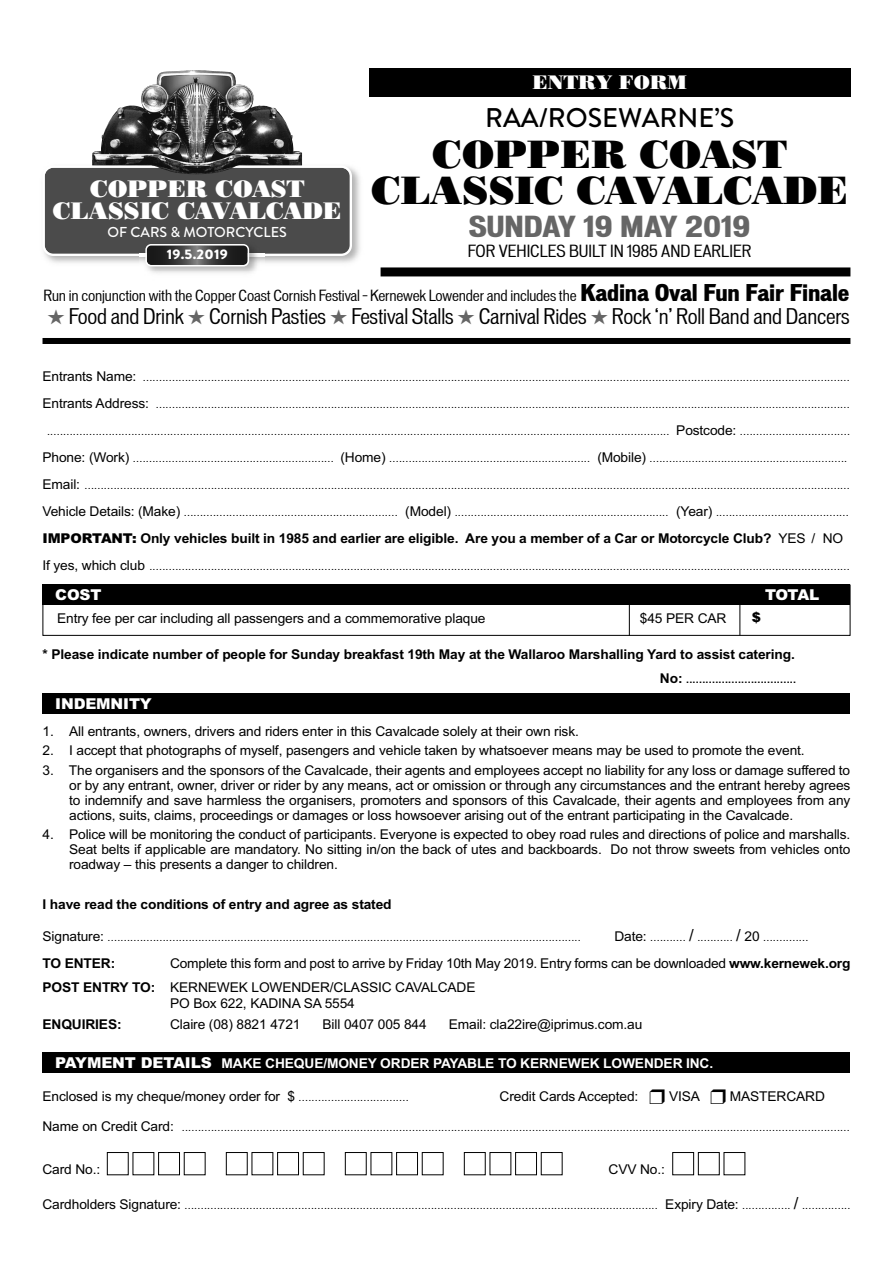
<style>
.page{position:relative;width:893px;height:1263px;background:#fff}
.page>*{position:absolute;margin:0;border:0;box-sizing:border-box;transform-origin:0 0}
.t1{font:39.45px/36.2px "Poster Bodoni BT";letter-spacing:-.015em;color:#000;text-align:center}
.t2{font:700 expanded 27.6px "Vonnes";color:#666;scale:1.1 1}
.t3{font:500 27px "Brandon Grotesque";color:#000}
.t4{font:23.85px/21.9px "Poster Bodoni BT";letter-spacing:-.015em;color:#fff;text-align:center}
.t5{font:condensed 20.55px "Vonnes";letter-spacing:-.01em;color:#000;scale:1.07 1}
.t6{font:19.5px "Poster Bodoni BT";letter-spacing:-.005em;color:#fff}
.t7{font:condensed 16.05px "Vonnes";color:#000;scale:1.1 1}
.t8{font:900 15px "Arial";letter-spacing:-.01em;color:#fff}
.t9{font:condensed 14.7px "Vonnes";letter-spacing:-.01em;color:#000;scale:1.09 1}
.t10{font:500 14.4px "Brandon Grotesque";color:#fff}
.t11{font:900 13.8px "Brandon Grotesque";letter-spacing:.015em;color:#fff;scale:1.08 1}
.t12{font:13.5px/15px "Arial";letter-spacing:-.01em;color:#000;text-align:justify}
.t13{font:700 13.5px "Arial";letter-spacing:-.01em;color:#000}
.t14{font:700 13.5px "Arial";letter-spacing:-.01em;color:#fff}
.t15{font:900 13.5px "Arial";color:#000}
.t16{font:10.5px "Arial";color:#000}
.t17{font:700 10.5px "Arial";color:#000}
.s1{font-weight:900;font-size:22.05px}
.s2{color:#666}
.s3{font-size:13.5px}
.s4{font-weight:900}
.s5{font-weight:400}
.s6{font-size:16.5px}
.s7{font-weight:700}
.s8{font-weight:900;font-size:15px}
</style>
<div class="page">
<div style="left:43px;top:585px;width:807px;height:51px;border:1px solid #000"></div>
<div style="left:43px;top:585px;width:807px;height:20px;background:#000"></div>
<div style="left:43px;top:693px;width:807px;height:20px;background:#000"></div>
<hr style="left:739px;top:595px;width:1px;height:40px;background:#000">
<hr style="left:629px;top:595px;width:1px;height:41px;background:#000">
<div style="left:43px;top:1052px;width:807px;height:20px;background:#000"></div>
<div style="left:107px;top:1152px;width:22px;height:23px;border:1px solid #000"></div>
<div style="left:158px;top:1152px;width:22px;height:23px;border:1px solid #000"></div>
<div style="left:226px;top:1152px;width:22px;height:23px;border:1px solid #000"></div>
<div style="left:277px;top:1152px;width:22px;height:23px;border:1px solid #000"></div>
<div style="left:345px;top:1152px;width:22px;height:23px;border:1px solid #000"></div>
<div style="left:396px;top:1152px;width:22px;height:23px;border:1px solid #000"></div>
<div style="left:464px;top:1152px;width:22px;height:23px;border:1px solid #000"></div>
<div style="left:515px;top:1152px;width:22px;height:23px;border:1px solid #000"></div>
<div style="left:672px;top:1152px;width:22px;height:23px;border:1px solid #000"></div>
<div style="left:698px;top:1152px;width:22px;height:23px;border:1px solid #000"></div>
<div style="left:43px;top:338px;width:807px;height:6px;background:#000"></div>
<div style="left:369px;top:69px;width:481px;height:28px;background:#000"></div>
<div style="left:381px;top:267px;width:469px;height:9px;background:#000"></div>
<img style="left:92px;top:70px;width:210px;height:90px">
<img style="left:302px;top:163px;width:58px;height:98px">
<img style="left:92px;top:160px;width:210px;height:6px">
<img style="left:151px;top:150px;width:88px;height:16px">
<img style="left:147px;top:266px;width:110px;height:7px">
<svg style="left:44px;top:166px;width:308px;height:100px;background:#5d5d5d"></svg>
<h3 class="t4" style="left:53px;top:178px;width:291px">COPPER COAST<br>CLASSIC CAVALCADE</h3>
<h3 class="t10" style="left:108px;top:227px;width:181px">OF CARS &amp; MOTORCYCLES</h3>
<h3 class="t11" style="left:167px;top:249px;width:58px">19.5.2019</h3>
<h3 class="t6" style="left:532px;top:71px;width:156px">ENTRY FORM</h3>
<h3 class="t3" style="left:485px;top:108px;width:251px">RAA/ROSEWARNE’S</h3>
<h1 class="t1" style="left:371px;top:136px;width:479px">COPPER COAST<br>CLASSIC CAVALCADE</h1>
<h2 class="t2" style="left:469px;top:211px;width:258px">SUNDAY 19 MAY 2019</h2>
<h3 class="t7" style="left:468px;top:242px;width:260px">FOR VEHICLES BUILT IN 1985 AND EARLIER</h3>
<h3 class="t9" style="left:44px;top:287px;width:741px">Run in conjunction with the Copper Coast Cornish Festival – Kernewek Lowender and includes the <span class="s1">Kadina Oval Fun Fair Finale</span></h3>
<h3 class="t5" style="left:47px;top:305px;width:751px"><span class="s2">★</span> Food and Drink <span class="s2">★</span> Cornish Pasties <span class="s2">★</span> Festival Stalls <span class="s2">★</span> Carnival Rides <span class="s2">★</span> Rock ‘n’ Roll Band and Dancers</h3>
<p class="t16" style="left:43px;top:371px;width:809px"><span class="s3">Entrants Name:</span> ..........................................................................................................................................................................................................................</p>
<p class="t16" style="left:43px;top:398px;width:809px"><span class="s3">Entrants Address:</span> ......................................................................................................................................................................................................................</p>
<p class="t16" style="left:47px;top:425px;width:804px">................................................................................................................................................................................................ <span class="s3">Postcode:</span> ..................................</p>
<p class="t16" style="left:43px;top:452px;width:806px"><span class="s3">Phone: (Work)</span> .............................................................. <span class="s3">(Home)</span> .............................................................. <span class="s3">(Mobile)</span> .............................................................</p>
<p class="t16" style="left:43px;top:479px;width:809px"><span class="s3">Email:</span> ............................................................................................................................................................................................................................................</p>
<p class="t16" style="left:43px;top:506px;width:808px"><span class="s3">Vehicle Details: (Make)</span> .................................................................. <span class="s3">(Model)</span> .................................................................. <span class="s3">(Year)</span> .........................................</p>
<p class="t13" style="left:43px;top:531px;width:802px"><span class="s4">IMPORTANT:</span> only vehicles built in 1985 and earlier are eligible. are you a member of a car or motorcycle club? <span class="s5">YES / NO</span></p>
<p class="t16" style="left:43px;top:560px;width:809px"><span class="s3">If yes, which club</span> ........................................................................................................................................................................................................................</p>
<h3 class="t8" style="left:55px;top:586px;width:48px">COST</h3>
<h3 class="t8" style="left:765px;top:586px;width:56px">TOTAL</h3>
<p class="t12" style="left:57px;top:611px;width:430px">Entry fee per car including all passengers and a commemorative plaque</p>
<p class="t12" style="left:640px;top:611px;width:88px">$45 PER CAR</p>
<p class="t15" style="left:752px;top:609px;width:11px">$</p>
<p class="t13" style="left:43px;top:647px;width:754px">* please indicate number of people for sunday breakfast 19th may at the Wallaroo marshalling yard to assist catering.</p>
<p class="t17" style="left:660px;top:673px;width:138px"><span class="s3">no:</span> ..................................</p>
<h3 class="t8" style="left:55px;top:695px;width:98px">INDEMNITY</h3>
<p class="t12" style="left:43px;top:724px;width:538px">1. All entrants, owners, drivers and riders enter in this Cavalcade solely at their own risk.</p>
<p class="t12" style="left:43px;top:743px;width:764px">2. I accept that photographs of myself, pasengers and vehicle taken by whatsoever means may be used to promote the event.</p>
<p class="t12" style="left:69px;top:762px;width:783px;text-indent:-27px">3. The organisers and the sponsors of the Cavalcade, their agents and employees accept no liability for any loss or damage suffered to or by any entrant, owner, driver or rider by any means, act or omission or through any circumstances and the entrant hereby agrees to indemnify and save harmless the organisers, promoters and sponsors of this Cavalcade, their agents and employees from any actions, suits, claims, proceedings or damages or loss howsoever arising out of the entrant participating in the Cavalcade.</p>
<p class="t12" style="left:69px;top:827px;width:783px;text-indent:-27px">4. Police will be monitoring the conduct of participants. Everyone is expected to obey road rules and directions of police and marshalls.<br>Seat belts if applicable are mandatory. No sitting in/on the back of utes and backboards. Do not throw sweets from vehicles onto roadway – this presents a danger to children.</p>
<p class="t13" style="left:43px;top:896px;width:351px">I have read the conditions of entry and agree as stated</p>
<p class="t16" style="left:43px;top:931px;width:540px"><span class="s3">Signature:</span> ..................................................................................................................................................</p>
<p class="t16" style="left:614px;top:931px;width:196px"><span class="s3">Date:</span> ........... <span class="s6">/</span> ........... <span class="s6">/</span> <span class="s3">20</span> ..............</p>
<p class="t13" style="left:43px;top:955px;width:74px">to enter:</p>
<p class="t12" style="left:43px;top:951px;width:809px;line-height:24px;text-indent:128px">Complete this form and post to arrive by Friday 10th May 2019. Entry forms can be downloaded <span class="s7">www.kernewek.org post entry to:</span> KERNEWEK LOWENDER/CLASSIC CAVALCADE</p>
<p class="t12" style="left:170px;top:996px;width:186px">PO Box 622, KADINA SA 5554</p>
<p class="t13" style="left:43px;top:1016px;width:81px">enquIrIes:</p>
<p class="t12" style="left:170px;top:1017px;width:132px">Claire (08) 8821 4721</p>
<p class="t12" style="left:323px;top:1017px;width:106px">Bill 0407 005 844</p>
<p class="t12" style="left:449px;top:1017px;width:195px">Email: cla22ire@iprimus.com.au</p>
<p class="t14" style="left:55px;top:1055px;width:659px"><span class="s8">PAYMENT DETAILS</span> make cheque/money order payable to kerneWek loWender Inc.</p>
<p class="t16" style="left:43px;top:1091px;width:368px"><span class="s3">Enclosed is my cheque/money order for $</span> ..................................</p>
<p class="t12" style="left:500px;top:1089px;width:327px">Credit Cards Accepted: ❒ VISA ❒ MASTERCARD</p>
<p class="t16" style="left:43px;top:1121px;width:809px"><span class="s3">Name on Credit Card:</span> ..............................................................................................................................................................................................................</p>
<p class="t12" style="left:43px;top:1162px;width:59px">Card No.:</p>
<p class="t12" style="left:609px;top:1162px;width:58px">CVV No.:</p>
<p class="t16" style="left:43px;top:1199px;width:809px"><span class="s3">Cardholders Signature:</span> .................................................................................................................................................. <span class="s3">Expiry Date:</span> ............... <span class="s6">/</span> ...............</p>
</div>
